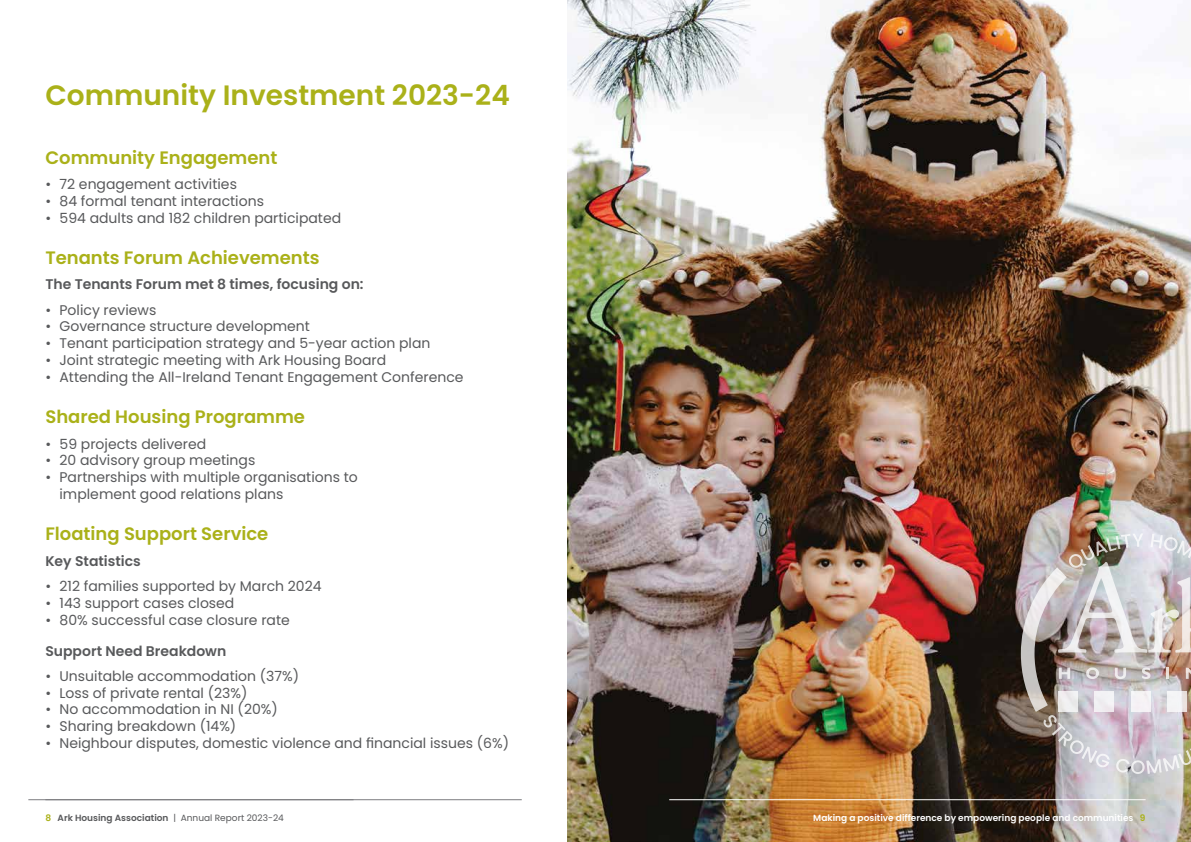
<style>
.page{position:relative;width:1191px;height:842px;background:#fff}
.page>*{position:absolute;margin:0;border:0;box-sizing:border-box;transform-origin:0 0}
.t1{font:600 28px "Poppins";color:#aab119}
.t2{font:600 18px "Poppins";color:#aab119}
.t3{font:14px/16.8px "Poppins";color:#58595b}
.t4{font:600 14px "Poppins";color:#58595b}
.t5{font:600 9px "Poppins";color:#fff}
.t6{font:600 9px "Poppins";color:#58595b}
.s1{color:#aab119}
.s2{font-weight:400}
</style>
<div class="page">
<hr style="left:45px;top:799px;width:477px;height:1px;background:#7c7c80">
<img style="left:567px;top:0;width:624px;height:842px">
<hr style="left:669px;top:799px;width:476px;height:1px;background:#fff">
<hr style="left:28px;top:799px;width:325px;height:1px;background:#7c7c80">
<img style="left:1020px;top:533px;width:171px;height:241px">
<div style="left:1094px;top:691px;width:20px;height:20px;background:#f1f1f3"></div>
<div style="left:1131px;top:691px;width:19px;height:20px;background:#f5f2f5"></div>
<div style="left:1167px;top:691px;width:20px;height:20px;background:linear-gradient(to right,#f7fcff,#ede6e4)"></div>
<div style="left:1058px;top:691px;width:19px;height:20px;background:#eeedee"></div>
<h1 class="t1" style="left:45px;top:79px;width:466px">Community Investment 2023-24</h1>
<p class="t2" style="left:45px;top:147px;width:234px">Community Engagement</p>
<p class="t3" style="left:45px;top:176px;width:193px">• 72 engagement activities</p>
<p class="t3" style="left:45px;top:192px;width:220px">• 84 formal tenant interactions</p>
<p class="t3" style="left:45px;top:209px;width:297px">• 594 adults and 182 children participated</p>
<p class="t2" style="left:45px;top:247px;width:276px">Tenants Forum Achievements</p>
<p class="t4" style="left:45px;top:276px;width:320px">The Tenants Forum met 8 times, focusing on:</p>
<p class="t3" style="left:45px;top:301px;width:112px">• Policy reviews</p>
<p class="t3" style="left:45px;top:318px;width:266px">• Governance structure development</p>
<p class="t3" style="left:45px;top:335px;width:386px">• Tenant participation strategy and 5-year action plan</p>
<p class="t3" style="left:45px;top:352px;width:342px">• Joint strategic meeting with Ark Housing Board</p>
<p class="t3" style="left:45px;top:368px;width:420px">• Attending the All-Ireland Tenant Engagement Conference</p>
<p class="t2" style="left:45px;top:406px;width:261px">Shared Housing Programme</p>
<p class="t3" style="left:45px;top:435px;width:162px">• 59 projects delivered</p>
<p class="t3" style="left:45px;top:452px;width:211px">• 20 advisory group meetings</p>
<p class="t3" style="left:60px;top:469px;width:300px;text-indent:-14px">• Partnerships with multiple organisations to implement good relations plans</p>
<p class="t2" style="left:45px;top:524px;width:224px">Floating Support Service</p>
<p class="t4" style="left:45px;top:553px;width:97px">Key Statistics</p>
<p class="t3" style="left:45px;top:578px;width:278px">• 212 families supported by March 2024</p>
<p class="t3" style="left:45px;top:594px;width:191px">• 143 support cases closed</p>
<p class="t3" style="left:45px;top:611px;width:246px">• 80% successful case closure rate</p>
<p class="t4" style="left:45px;top:642px;width:182px">Support Need Breakdown</p>
<p class="t3" style="left:45px;top:668px;width:255px">• Unsuitable accommodation (37%)</p>
<p class="t3" style="left:45px;top:684px;width:204px">• Loss of private rental (23%)</p>
<p class="t3" style="left:45px;top:701px;width:234px">• No accommodation in NI (20%)</p>
<p class="t3" style="left:45px;top:718px;width:192px">• Sharing breakdown (14%)</p>
<p class="t3" style="left:45px;top:735px;width:465px">• Neighbour disputes, domestic violence and financial issues (6%)</p>
<p class="t6" style="left:45px;top:812px;width:240px"><span class="s1">8</span> Ark Housing Association <span class="s2">| Annual Report 2023-24</span></p>
<p class="t5" style="left:813px;top:812px;width:334px">Making a positive difference by empowering people and communities <span class="s1">9</span></p>
</div>
